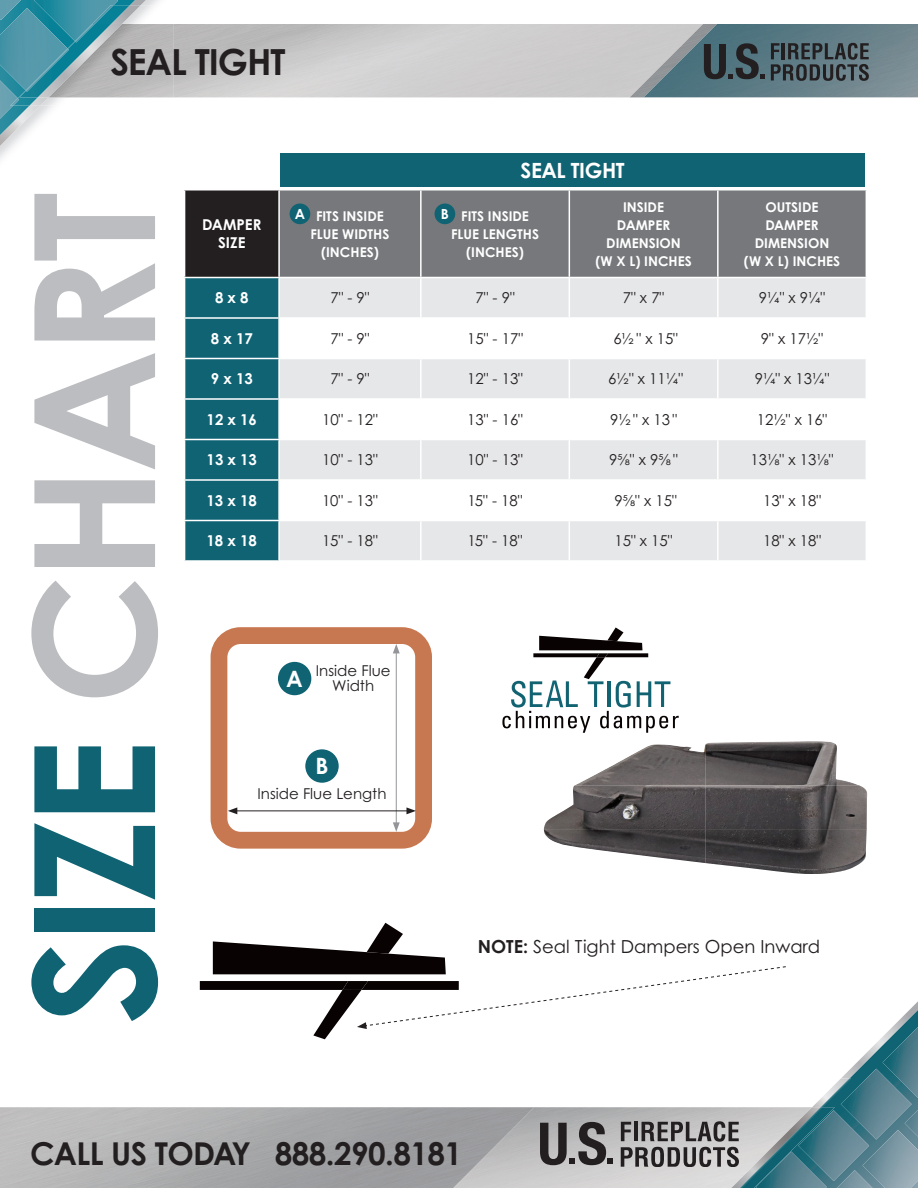
<style>
.page{position:relative;width:918px;height:1188px;background:#fff}
.page>*{position:absolute;margin:0;border:0;box-sizing:border-box;transform-origin:0 0}
.t1{font:700 168px "Century Gothic Pro";letter-spacing:-.04em;color:#bcbdc0}
.t2{font:700 36px "Century Gothic Pro";letter-spacing:-.03em;color:#231f20}
.t3{font:700 31.5px "Century Gothic Pro";letter-spacing:-.02em;color:#231f20}
.t4{font:700 22.5px "Century Gothic Pro";color:#fff}
.t5{font:700 21px "Century Gothic Pro";letter-spacing:-.02em;color:#fff}
.t6{font:18px "Century Gothic Pro";color:#231f20}
.t7{font:15px "Century Gothic Pro";color:#231f20}
.t8{font:700 15px/18px "Century Gothic Pro";color:#fff;text-align:center}
.t9{font:700 13.95px "Century Gothic Pro";color:#fff}
.t10{font:700 13.5px/18px "Century Gothic Pro";color:#fff;text-align:center}
.s1{color:#0f6373}
.s2{font-weight:700}
</style>
<div class="page">
<img style="left:0;top:0;width:146px;height:146px">
<img style="left:0;top:0;width:21px;height:8px">
<img style="left:0;top:90px;width:18px;height:29px">
<img style="left:0;top:8px;width:13px;height:82px">
<img style="left:34px;top:0;width:84px;height:5px">
<div style="left:185px;top:190px;width:94px;height:88px;background:#231f20"></div>
<div style="left:280px;top:190px;width:586px;height:87px;background:#76787b"></div>
<div style="left:185px;top:278px;width:93px;height:282px;background:#0f6373"></div>
<svg style="left:280px;top:278px;width:586px;height:282px;fill:#e6e7e9"></svg>
<svg style="left:570px;top:319px;width:296px;height:201px"></svg>
<hr style="left:184px;top:277px;width:95px;height:1px;background:#fff">
<hr style="left:184px;top:317px;width:95px;height:2px;background:#fff">
<hr style="left:279px;top:317px;width:142px;height:2px;background:#fff">
<hr style="left:421px;top:317px;width:148px;height:2px;background:#fff">
<hr style="left:569px;top:317px;width:149px;height:2px;background:#fff">
<hr style="left:718px;top:317px;width:149px;height:2px;background:#fff">
<hr style="left:184px;top:358px;width:95px;height:1px;background:#fff">
<hr style="left:279px;top:358px;width:142px;height:1px;background:#fff">
<hr style="left:421px;top:358px;width:148px;height:1px;background:#fff">
<hr style="left:569px;top:358px;width:149px;height:1px;background:#fff">
<hr style="left:718px;top:358px;width:149px;height:1px;background:#fff">
<hr style="left:184px;top:398px;width:95px;height:2px;background:#fff">
<hr style="left:279px;top:398px;width:142px;height:2px;background:#fff">
<hr style="left:421px;top:398px;width:148px;height:2px;background:#fff">
<hr style="left:569px;top:398px;width:149px;height:2px;background:#fff">
<hr style="left:718px;top:398px;width:149px;height:2px;background:#fff">
<hr style="left:184px;top:439px;width:95px;height:1px;background:#fff">
<hr style="left:279px;top:439px;width:142px;height:1px;background:#fff">
<hr style="left:421px;top:439px;width:148px;height:1px;background:#fff">
<hr style="left:569px;top:439px;width:149px;height:1px;background:#fff">
<hr style="left:718px;top:439px;width:149px;height:1px;background:#fff">
<hr style="left:184px;top:479px;width:95px;height:2px;background:#fff">
<hr style="left:279px;top:479px;width:142px;height:2px;background:#fff">
<hr style="left:421px;top:479px;width:148px;height:2px;background:#fff">
<hr style="left:569px;top:479px;width:149px;height:2px;background:#fff">
<hr style="left:718px;top:479px;width:149px;height:2px;background:#fff">
<hr style="left:278px;top:190px;width:2px;height:87px;background:#fff">
<hr style="left:420px;top:190px;width:2px;height:87px;background:#fff">
<hr style="left:569px;top:190px;width:1px;height:87px;background:#fff">
<hr style="left:717px;top:190px;width:2px;height:87px;background:#fff">
<hr style="left:420px;top:278px;width:2px;height:39px;background:#fff">
<hr style="left:569px;top:278px;width:1px;height:39px;background:#fff">
<hr style="left:717px;top:278px;width:2px;height:39px;background:#fff">
<hr style="left:420px;top:319px;width:2px;height:39px;background:#fff">
<hr style="left:569px;top:319px;width:1px;height:39px;background:#fff">
<hr style="left:717px;top:319px;width:2px;height:39px;background:#fff">
<hr style="left:420px;top:359px;width:2px;height:39px;background:#fff">
<hr style="left:569px;top:359px;width:1px;height:39px;background:#fff">
<hr style="left:717px;top:359px;width:2px;height:39px;background:#fff">
<hr style="left:420px;top:400px;width:2px;height:39px;background:#fff">
<hr style="left:569px;top:400px;width:1px;height:39px;background:#fff">
<hr style="left:717px;top:400px;width:2px;height:39px;background:#fff">
<hr style="left:420px;top:440px;width:2px;height:39px;background:#fff">
<hr style="left:569px;top:440px;width:1px;height:39px;background:#fff">
<hr style="left:717px;top:440px;width:2px;height:39px;background:#fff">
<hr style="left:420px;top:481px;width:2px;height:39px;background:#fff">
<hr style="left:569px;top:481px;width:1px;height:39px;background:#fff">
<hr style="left:717px;top:481px;width:2px;height:39px;background:#fff">
<hr style="left:184px;top:520px;width:95px;height:1px;background:#fff">
<hr style="left:279px;top:520px;width:142px;height:1px;background:#fff">
<hr style="left:421px;top:520px;width:148px;height:1px;background:#fff">
<hr style="left:420px;top:521px;width:2px;height:39px;background:#fff">
<hr style="left:569px;top:520px;width:149px;height:1px;background:#fff">
<hr style="left:569px;top:521px;width:1px;height:39px;background:#fff">
<hr style="left:718px;top:520px;width:149px;height:1px;background:#fff">
<hr style="left:717px;top:521px;width:2px;height:39px;background:#fff">
<svg style="left:173px;top:97px;width:549px;height:1px"></svg>
<img style="left:141px;top:5px;width:32px;height:101px">
<img style="left:13px;top:5px;width:17px;height:101px">
<img style="left:19px;top:24px;width:11px;height:73px">
<img style="left:30px;top:5px;width:111px;height:101px">
<img style="left:38px;top:24px;width:84px;height:73px">
<svg style="left:10px;top:98px;width:9px;height:8px"></svg>
<img style="left:26px;top:48px;width:42px;height:1px">
<img style="left:26px;top:49px;width:43px;height:43px">
<img style="left:75px;top:5px;width:38px;height:37px">
<img style="left:75px;top:24px;width:20px;height:19px">
<div style="left:280px;top:154px;width:585px;height:33px;background:#0f6373"></div>
<div style="left:435px;top:204px;width:20px;height:20px;background:#0f6373;border-radius:50%"></div>
<div style="left:290px;top:204px;width:20px;height:20px;background:#0f6373;border-radius:50%"></div>
<img style="left:644px;top:24px;width:274px;height:73px">
<svg style="left:502px;top:627px;width:177px;height:106px"></svg>
<svg style="left:704px;top:43px;width:60px;height:36px"></svg>
<svg style="left:771px;top:43px;width:98px;height:38px"></svg>
<img style="left:576px;top:744px;width:129px;height:41px">
<img style="left:705px;top:741px;width:153px;height:44px">
<img style="left:544px;top:785px;width:323px;height:45px">
<img style="left:544px;top:830px;width:161px;height:33px">
<img style="left:705px;top:830px;width:162px;height:44px">
<svg style="left:200px;top:923px;width:718px;height:265px"></svg>
<div style="left:211px;top:627px;width:221px;height:222px;border:17px solid #c87850;border-radius:22px"></div>
<hr style="left:396px;top:651px;width:1px;height:174px;background:#939598">
<svg style="left:393px;top:644px;width:7px;height:9px"></svg>
<svg style="left:393px;top:822px;width:7px;height:10px"></svg>
<div style="left:278px;top:662px;width:33px;height:33px;background:#0f6373;border-radius:50%"></div>
<hr style="left:235px;top:811px;width:174px;height:1px;background:#231f20">
<svg style="left:228px;top:807px;width:9px;height:7px"></svg>
<svg style="left:406px;top:807px;width:10px;height:7px"></svg>
<div style="left:305px;top:749px;width:34px;height:34px;background:#0f6373;border-radius:50%"></div>
<h2 class="t2" style="left:110px;top:39px;width:177px">SEAL TIGHT</h2>
<h3 class="t5" style="left:521px;top:157px;width:106px">SEAL TIGHT</h3>
<h1 class="t1" style="left:-11px;top:1024px;width:834px;rotate:-90deg"><span class="s1">SIZE</span> CHART</h1>
<p class="t8" style="left:202px;top:216px;width:61px">DAMPER<br>SIZE</p>
<p class="t10" style="left:310px;top:207px;width:81px">FITS INSIDE<br>FLUE WIDTHS (INCHES)</p>
<p class="t10" style="left:451px;top:207px;width:90px">FITS INSIDE<br>FLUE LENGTHS (INCHES)</p>
<p class="t10" style="left:595px;top:197px;width:98px">INSIDE<br>DAMPER<br>DIMENSION<br>(W X L) INCHES</p>
<p class="t10" style="left:744px;top:197px;width:98px">OUTSIDE<br>DAMPER<br>DIMENSION<br>(W X L) INCHES</p>
<p class="t8" style="left:215px;top:289px;width:35px">8 x 8</p>
<p class="t7" style="left:330px;top:289px;width:41px">7" - 9"</p>
<p class="t7" style="left:475px;top:289px;width:41px">7" - 9"</p>
<p class="t7" style="left:623px;top:289px;width:43px">7" x 7"</p>
<p class="t7" style="left:759px;top:289px;width:68px">9¼" x 9¼"</p>
<p class="t8" style="left:211px;top:329px;width:43px">8 x 17</p>
<p class="t7" style="left:330px;top:329px;width:41px">7" - 9"</p>
<p class="t7" style="left:467px;top:329px;width:57px">15" - 17"</p>
<p class="t7" style="left:613px;top:329px;width:66px">6½ " x 15"</p>
<p class="t7" style="left:761px;top:329px;width:64px">9" x 17½"</p>
<p class="t8" style="left:211px;top:370px;width:43px">9 x 13</p>
<p class="t7" style="left:330px;top:370px;width:41px">7" - 9"</p>
<p class="t7" style="left:467px;top:370px;width:57px">12" - 13"</p>
<p class="t7" style="left:608px;top:370px;width:76px">6½" x 11¼"</p>
<p class="t7" style="left:755px;top:370px;width:76px">9¼" x 13¼"</p>
<p class="t8" style="left:207px;top:410px;width:52px">12 x 16</p>
<p class="t7" style="left:322px;top:410px;width:57px">10" - 12"</p>
<p class="t7" style="left:467px;top:410px;width:57px">13" - 16"</p>
<p class="t7" style="left:610px;top:410px;width:69px">9½" x 13"</p>
<p class="t7" style="left:757px;top:410px;width:72px">12½" x 16"</p>
<p class="t8" style="left:207px;top:451px;width:52px">13 x 13</p>
<p class="t7" style="left:322px;top:451px;width:57px">10" - 13"</p>
<p class="t7" style="left:467px;top:451px;width:57px">10" - 13"</p>
<p class="t7" style="left:609px;top:451px;width:70px">9⅝" x 9⅝ "</p>
<p class="t7" style="left:751px;top:451px;width:84px">13⅛" x 13⅛"</p>
<p class="t8" style="left:207px;top:491px;width:52px">13 x 18</p>
<p class="t7" style="left:322px;top:491px;width:57px">10" - 13"</p>
<p class="t7" style="left:468px;top:491px;width:56px">15" - 18"</p>
<p class="t7" style="left:615px;top:491px;width:64px">9⅝" x 15"</p>
<p class="t7" style="left:763px;top:491px;width:60px">13" x 18"</p>
<p class="t8" style="left:207px;top:532px;width:52px">18 x 18</p>
<p class="t7" style="left:322px;top:532px;width:57px">15" - 18"</p>
<p class="t7" style="left:468px;top:532px;width:56px">15" - 18"</p>
<p class="t7" style="left:615px;top:532px;width:60px">15" x 15"</p>
<p class="t7" style="left:763px;top:532px;width:60px">18" x 18"</p>
<p class="t9" style="left:295px;top:205px;width:12px">A</p>
<p class="t9" style="left:441px;top:205px;width:10px">B</p>
<p class="t7" style="left:316px;top:661px;width:76px">Inside Flue</p>
<h3 class="t4" style="left:286px;top:665px;width:18px">A</h3>
<p class="t7" style="left:332px;top:676px;width:43px">Width</p>
<h3 class="t4" style="left:315px;top:752px;width:15px">B</h3>
<p class="t7" style="left:257px;top:784px;width:131px">Inside Flue Length</p>
<p class="t6" style="left:478px;top:936px;width:344px"><span class="s2">NOTE:</span> Seal Tight Dampers Open Inward</p>
<h3 class="t3" style="left:30px;top:1134px;width:434px">CALL US TODAY 888.290.8181</h3>
</div>
